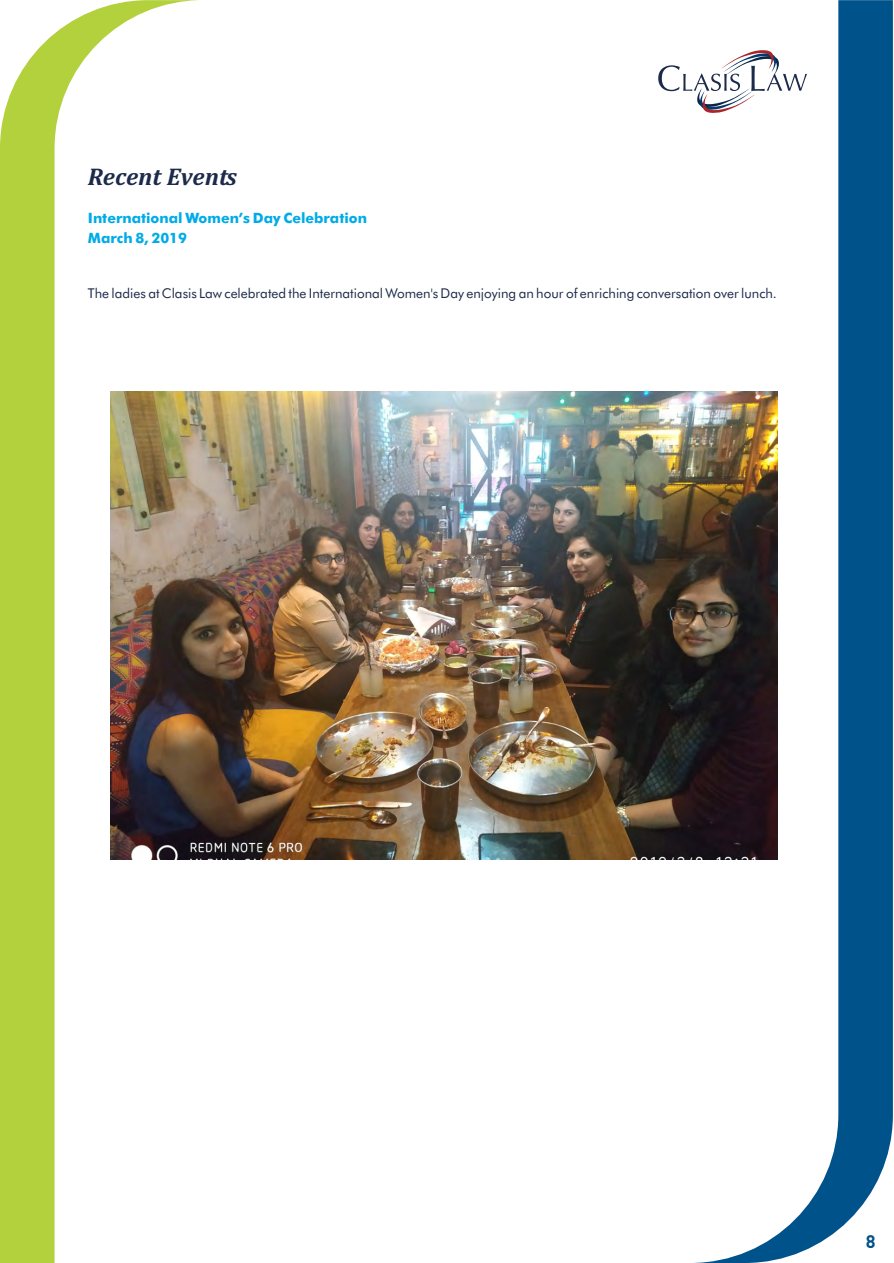
<style>
.page{position:relative;width:894px;height:1263px;background:#fff}
.page>*{position:absolute;margin:0;border:0;box-sizing:border-box;transform-origin:0 0}
.t1{font:italic 700 24.45px "Cambria";color:#1c2b4a}
.t2{font:700 18px "DIN";color:#00528a}
.t3{font:700 14.25px/19.4px "Futura Md BT";color:#00abe8}
.t4{font:13.5px "Futura Bk BT";color:#1c2b4a}
</style>
<div class="page">
<svg style="left:0;top:0;width:203px;height:1263px"></svg>
<svg style="left:690px;top:0;width:203px;height:1263px"></svg>
<svg style="left:658px;top:44px;width:149px;height:75px"></svg>
<img style="left:110px;top:391px;width:668px;height:468px">
<h1 class="t1" style="left:88px;top:166px;width:151px">Recent Events</h1>
<p class="t3" style="left:88px;top:210px;width:281px">International Women’s Day Celebration<br>March 8, 2019</p>
<p class="t4" style="left:88px;top:288px;width:691px">The ladies at Clasis Law celebrated the International Women's Day enjoying an hour of enriching conversation over lunch.</p>
<h2 class="t2" style="left:866px;top:1235px;width:11px">8</h2>
</div>
